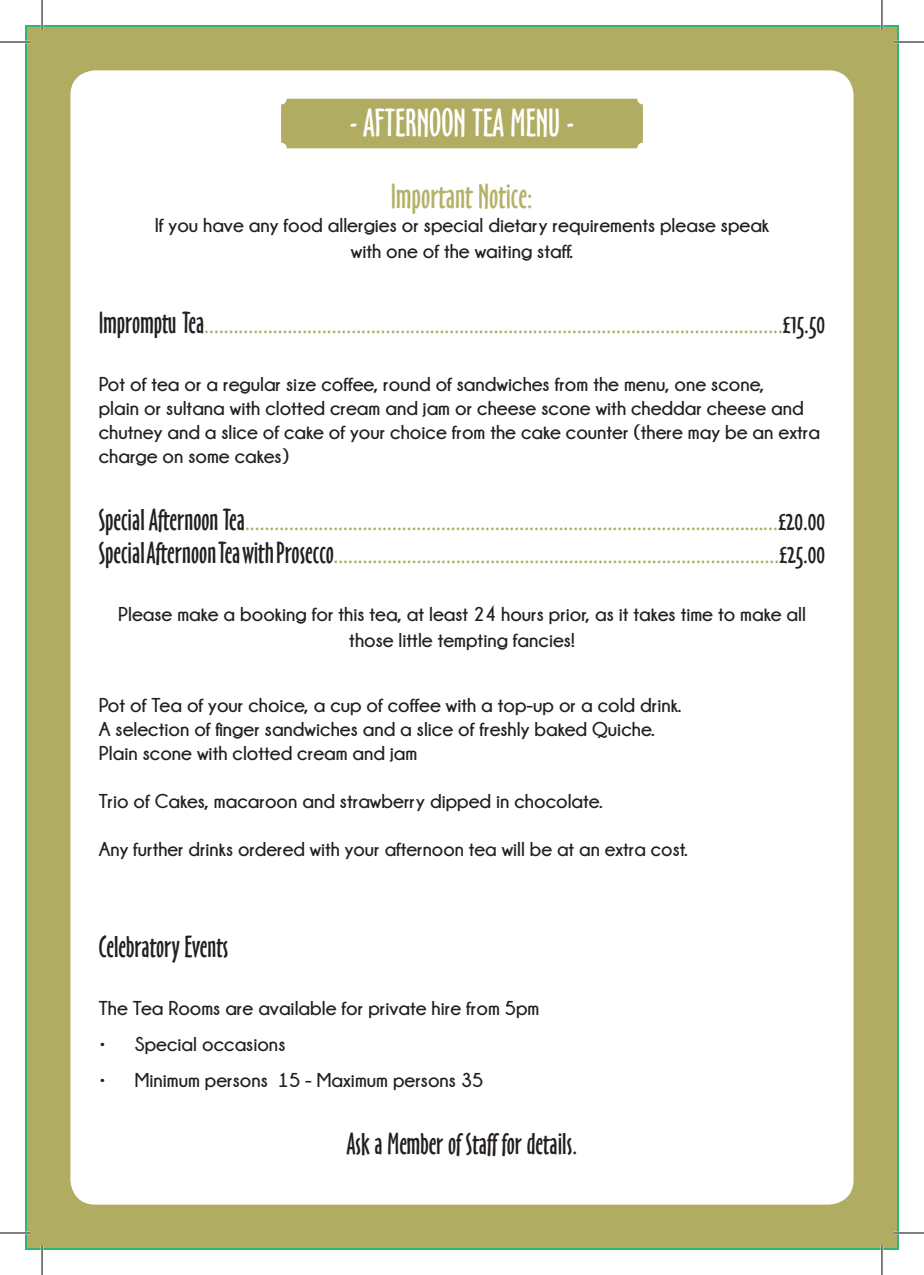
<style>
.page{position:relative;width:924px;height:1275px;background:#fff}
.page>*{position:absolute;margin:0;border:0;box-sizing:border-box;transform-origin:0 0}
.t1{font:36px "Oz Handicraft BT";color:#fff}
.t2{font:32px "Oz Handicraft BT";color:#b5b168}
.t3{font:28px "Oz Handicraft BT";color:#b0ac62}
.t4{font:28px "Oz Handicraft BT";color:#231f20}
.t5{font:700 20px/24px "Champagne&Limousines";color:#231f20}
.s1{color:#231f20}
</style>
<div class="page">
<div style="left:25px;top:25px;width:873px;height:1225px;background:#b0ac62;border:2px solid #2bb673"></div>
<div style="left:71px;top:71px;width:781px;height:1132px;background:#fff;border-radius:24px"></div>
<div style="left:281px;top:99px;width:361px;height:49px;background:#b0ac62;border-radius:6px"></div>
<hr style="left:0;top:41px;width:30px;height:2px;background:#fff">
<hr style="left:893px;top:41px;width:30px;height:2px;background:#fff">
<hr style="left:0;top:1231px;width:30px;height:3px;background:#fff">
<hr style="left:893px;top:1231px;width:30px;height:3px;background:#fff">
<hr style="left:41px;top:0;width:2px;height:30px;background:#fff">
<hr style="left:41px;top:1245px;width:2px;height:30px;background:#fff">
<hr style="left:880px;top:0;width:2px;height:30px;background:#fff">
<hr style="left:880px;top:1245px;width:2px;height:30px;background:#fff">
<hr style="left:0;top:42px;width:30px;height:1px;background:#000">
<hr style="left:893px;top:42px;width:30px;height:1px;background:#000">
<hr style="left:0;top:1232px;width:30px;height:1px;background:#000">
<hr style="left:893px;top:1232px;width:30px;height:1px;background:#000">
<hr style="left:42px;top:0;width:1px;height:30px;background:#000">
<hr style="left:42px;top:1245px;width:1px;height:30px;background:#000">
<hr style="left:881px;top:0;width:1px;height:30px;background:#000">
<hr style="left:881px;top:1245px;width:1px;height:30px;background:#000">
<p class="t1" style="left:350px;top:102px;width:225px">- AFTERNOON TEA MENU -</p>
<p class="t2" style="left:391px;top:178px;width:143px">Important Notice:</p>
<p class="t5" style="left:155px;top:213px;width:615px">If you have any food allergies or special dietary requirements please speak</p>
<p class="t5" style="left:350px;top:238px;width:224px">with one of the waiting staff.</p>
<p class="t3" style="left:99px;top:306px;width:727px"><span class="s1">Impromptu Tea</span>......................................................................................................................<span class="s1">£15.50</span></p>
<p class="t5" style="left:99px;top:371px;width:722px">Pot of tea or a regular size coffee, round of sandwiches from the menu, one scone,<br>plain or sultana with clotted cream and jam or cheese scone with cheddar cheese and chutney and a slice of cake of your choice from the cake counter (there may be an extra charge on some cakes)</p>
<p class="t3" style="left:99px;top:503px;width:727px"><span class="s1">Special Afternoon Tea</span>.............................................................................................................<span class="s1">£20.00</span></p>
<p class="t3" style="left:99px;top:537px;width:727px"><span class="s1">Special Afternoon Tea with Prosecco</span>...........................................................................................<span class="s1">£25.00</span></p>
<p class="t5" style="left:118px;top:601px;width:689px;line-height:25.6px;text-align:center">Please make a booking for this tea, at least 24 hours prior, as it takes time to make all those little tempting fancies!</p>
<p class="t5" style="left:99px;top:693px;width:583px">Pot of Tea of your choice, a cup of coffee with a top-up or a cold drink.</p>
<p class="t5" style="left:99px;top:717px;width:557px">A selection of finger sandwiches and a slice of freshly baked Quiche.</p>
<p class="t5" style="left:99px;top:741px;width:320px">Plain scone with clotted cream and jam</p>
<p class="t5" style="left:99px;top:789px;width:505px">Trio of Cakes, macaroon and strawberry dipped in chocolate.</p>
<p class="t5" style="left:99px;top:837px;width:590px">Any further drinks ordered with your afternoon tea will be at an extra cost.</p>
<p class="t4" style="left:99px;top:930px;width:131px">Celebratory Events</p>
<p class="t5" style="left:99px;top:995px;width:442px">The Tea Rooms are available for private hire from 5pm</p>
<p class="t5" style="left:99px;top:1031px;width:188px">• Special occasions</p>
<p class="t5" style="left:99px;top:1067px;width:386px">• Minimum persons 15 - Maximum persons 35</p>
<p class="t4" style="left:346px;top:1127px;width:232px">Ask a Member of Staff for details.</p>
</div>
